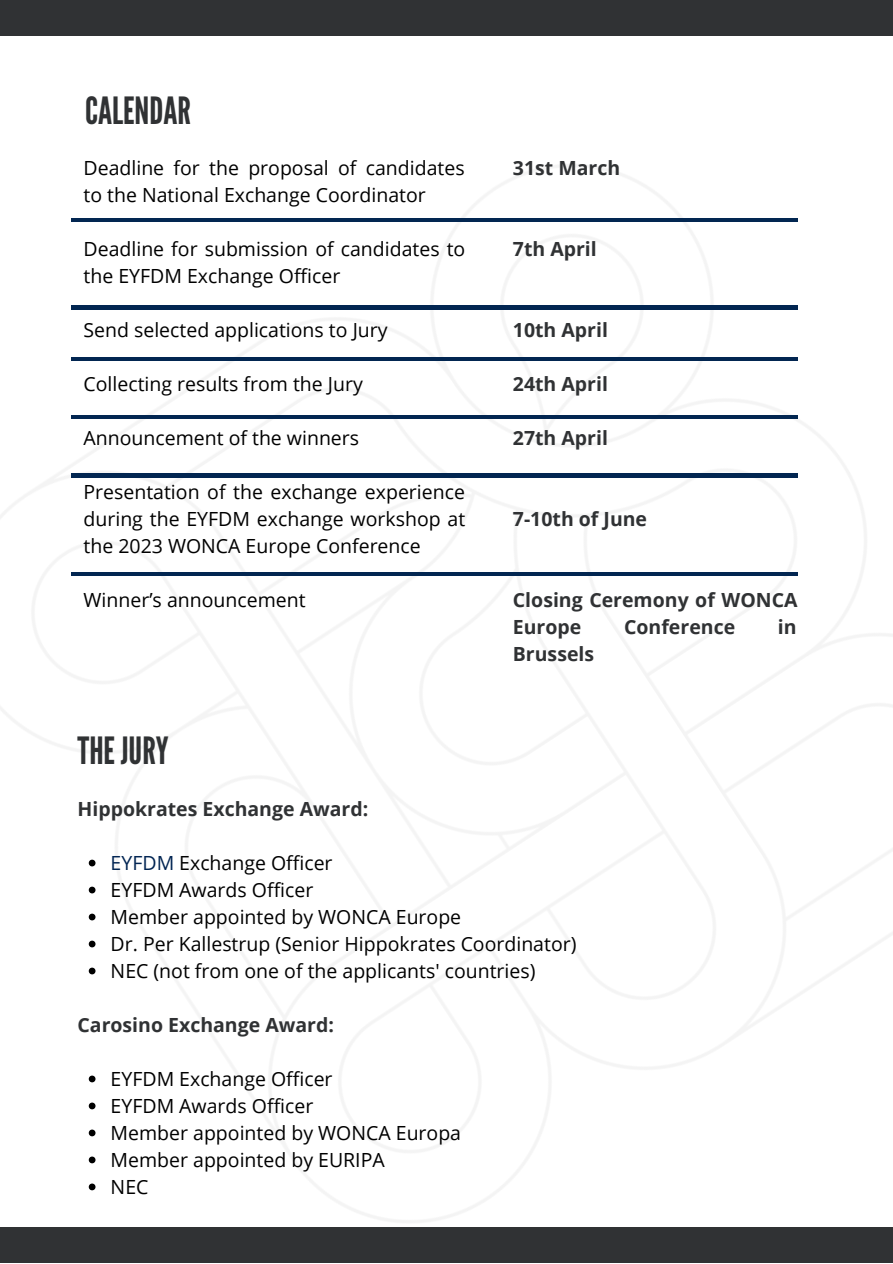
<style>
.page{position:relative;width:893px;height:1264px;background:#fff}
.page>*{position:absolute;margin:0;border:0;box-sizing:border-box;transform-origin:0 0}
.t1{font:37.5px "League Gothic";color:#303234}
.t2{font:19.5px/27px "Open Sans";color:#000}
.t3{font:700 19.5px/27px "Open Sans";color:#303234}
.s1{color:#022553}
</style>
<div class="page">
<img style="left:0;top:164px;width:892px;height:1059px">
<div style="left:0;top:0;width:892px;height:36px;background:#303234"></div>
<div style="left:0;top:1227px;width:892px;height:35px;background:#303234"></div>
<hr style="left:71px;top:218px;width:727px;height:3px;background:#022651">
<hr style="left:71px;top:306px;width:727px;height:3px;background:#022651">
<hr style="left:71px;top:357px;width:727px;height:3px;background:#022651">
<hr style="left:71px;top:415px;width:727px;height:4px;background:#022651">
<hr style="left:71px;top:473px;width:727px;height:4px;background:#022651">
<hr style="left:71px;top:572px;width:727px;height:4px;background:#022651">
<svg style="left:89px;top:859px;width:6px;height:7px"></svg>
<svg style="left:89px;top:886px;width:6px;height:7px"></svg>
<svg style="left:89px;top:913px;width:6px;height:7px"></svg>
<svg style="left:89px;top:940px;width:6px;height:7px"></svg>
<svg style="left:89px;top:967px;width:6px;height:7px"></svg>
<svg style="left:89px;top:1075px;width:6px;height:7px"></svg>
<svg style="left:89px;top:1102px;width:6px;height:7px"></svg>
<svg style="left:89px;top:1129px;width:6px;height:7px"></svg>
<svg style="left:89px;top:1156px;width:6px;height:7px"></svg>
<svg style="left:89px;top:1183px;width:6px;height:7px"></svg>
<h1 class="t1" style="left:85px;top:89px;width:107px">CALENDAR</h1>
<p class="t2" style="left:84px;top:154px;width:382px">Deadline for the proposal of candidates to the National Exchange Coordinator</p>
<p class="t2" style="left:84px;top:235px;width:383px">Deadline for submission of candidates to the EYFDM Exchange Officer</p>
<p class="t2" style="left:84px;top:316px;width:305px">Send selected applications to Jury</p>
<p class="t2" style="left:84px;top:370px;width:281px">Collecting results from the Jury</p>
<p class="t2" style="left:84px;top:424px;width:277px">Announcement of the winners</p>
<p class="t2" style="left:84px;top:478px;width:383px;text-align:justify">Presentation of the exchange experience during the EYFDM exchange workshop at the 2023 WONCA Europe Conference</p>
<p class="t2" style="left:84px;top:586px;width:223px">Winner’s announcement</p>
<h1 class="t1" style="left:77px;top:729px;width:93px">THE JURY</h1>
<p class="t3" style="left:77px;top:794px;width:292px">Hippokrates Exchange Award:</p>
<p class="t3" style="left:513px;top:154px;width:109px">31st March</p>
<p class="t3" style="left:513px;top:235px;width:85px">7th April</p>
<p class="t3" style="left:513px;top:316px;width:97px">10th April</p>
<p class="t3" style="left:513px;top:370px;width:97px">24th April</p>
<p class="t3" style="left:513px;top:424px;width:97px">27th April</p>
<p class="t3" style="left:513px;top:505px;width:136px">7-10th of June</p>
<p class="t3" style="left:513px;top:586px;width:286px">Closing Ceremony of WONCA<br>Europe</p>
<p class="t3" style="left:624px;top:613px;width:112px">Conference</p>
<p class="t3" style="left:777px;top:613px;width:20px">in</p>
<p class="t3" style="left:513px;top:640px;width:83px">Brussels</p>
<p class="t2" style="left:111px;top:848px;width:467px"><span class="s1">EYFDM</span> Exchange Officer<br>EYFDM Awards Officer<br>Member appointed by WONCA Europe<br>Dr. Per Kallestrup (Senior Hippokrates Coordinator)<br>NEC (not from one of the applicants' countries)</p>
<p class="t3" style="left:77px;top:1010px;width:258px">Carosino Exchange Award:</p>
<p class="t2" style="left:111px;top:1064px;width:352px">EYFDM Exchange Officer<br>EYFDM Awards Officer<br>Member appointed by WONCA Europa<br>Member appointed by EURIPA<br>NEC</p>
</div>
